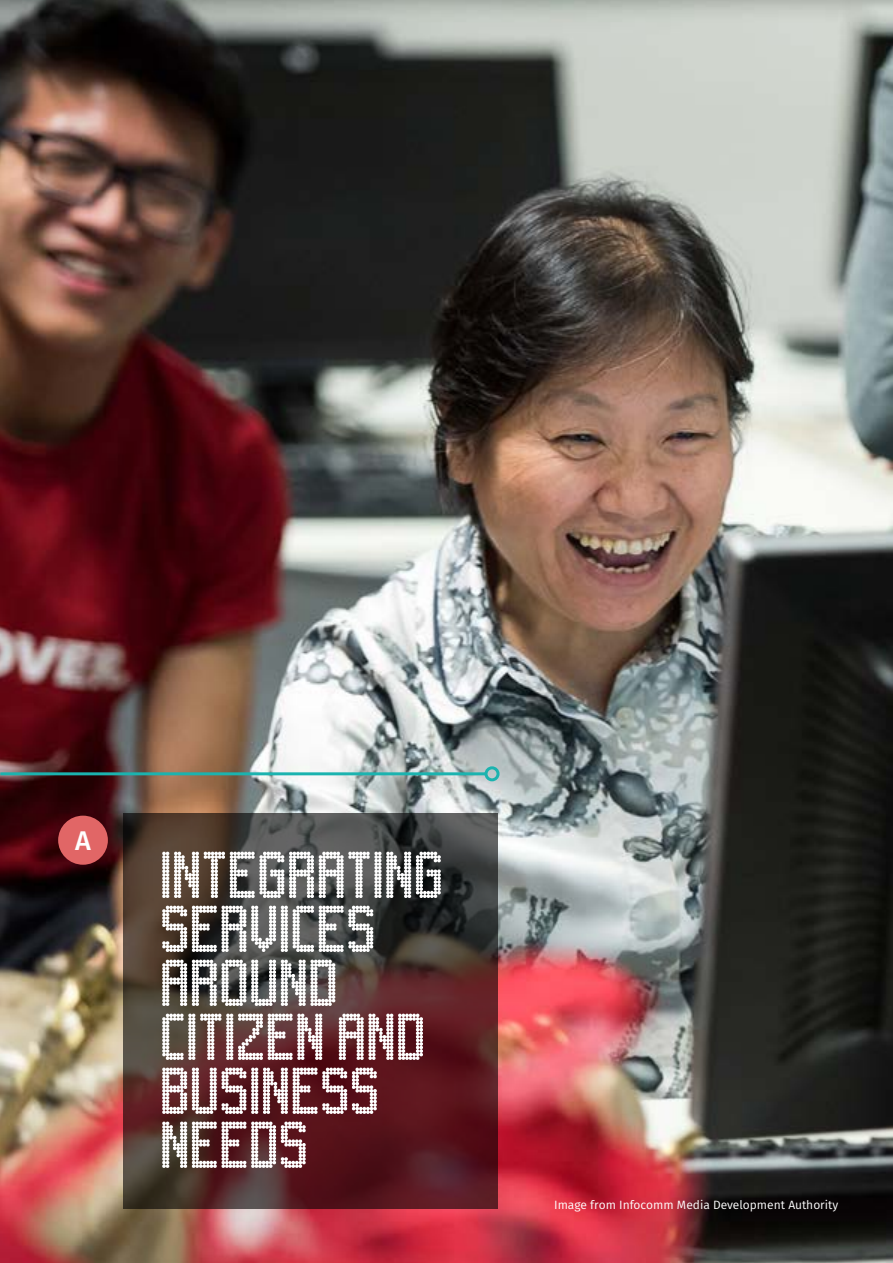
<style>
.page{position:relative;width:893px;height:1263px;background:#fff}
.page>*{position:absolute;margin:0;border:0;box-sizing:border-box;transform-origin:0 0}
.t1{font:57px/54px "Dimelthoz 11 x 96";letter-spacing:.02em;color:#fff}
.t2{font:500 27px "Fira Sans";color:#fff}
.t3{font:12px "Fira Sans";color:#fff}
</style>
<div class="page">
<img style="left:0;top:0;width:893px;height:1263px">
<svg style="left:124px;top:813px;width:374px;height:396px"></svg>
<hr style="left:0;top:772px;width:486px;height:3px;background:#1bb3af">
<div style="left:484px;top:766px;width:16px;height:15px;border:3px solid #1bb3af;border-radius:50%"></div>
<div style="left:58px;top:816px;width:50px;height:49px;background:#e16666;border-radius:50%"></div>
<p class="t2" style="left:75px;top:821px;width:17px">A</p>
<p class="t1" style="left:162px;top:851px;width:284px">INTEGRATING<br>SERVICES<br>AROUND<br>CITIZEN AND<br>BUSINESS<br>NEEDS</p>
<p class="t3" style="left:554px;top:1196px;width:286px">Image from Infocomm Media Development Authority</p>
</div>
